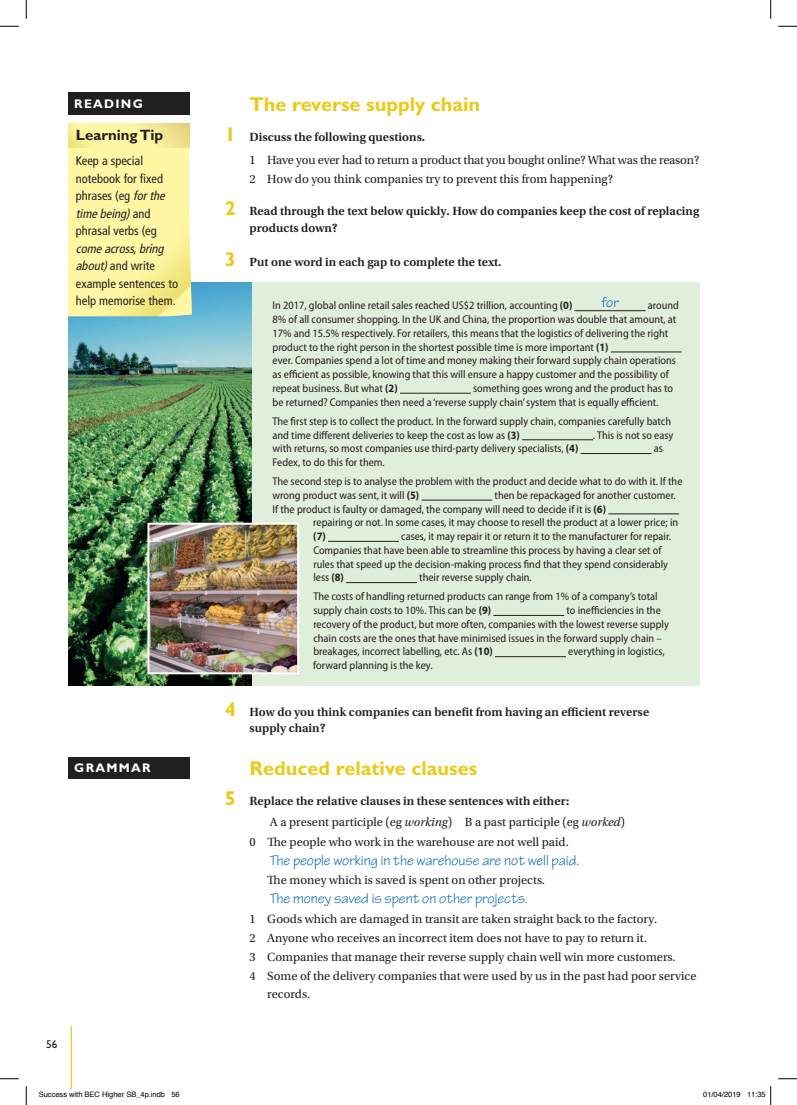
<style>
.page{position:relative;width:797px;height:1105px;background:#fff}
.page>*{position:absolute;margin:0;border:0;box-sizing:border-box;transform-origin:0 0}
.t1{font:700 20px "Gill Sans Std";color:#ebca17}
.t2{font:15px "Tekton Pro";color:#0166b3}
.t3{font:700 15px "Gill Sans Std";color:#231f20}
.t4{font:12.5px/19.2px "Utopia Std";color:#231f20}
.t5{font:600 12.5px/16.2px "Utopia Std";color:#231f20}
.t6{font:condensed 12.5px/17.5px "Frutiger LT Std";color:#231f20}
.t7{font:700 12.5px "Gill Sans Std";letter-spacing:.1em;color:#fff}
.t8{font:semi-condensed 11.25px/13.8px "Myriad Pro";color:#231f20}
.t9{font:700 semi-condensed 11.25px "Myriad Pro";color:#231f20}
.t10{font:11.25px "Gill Sans Std";color:#231f20}
.t11{font:7.5px "Helvetica";color:#000}
.s1{font-style:italic}
.s2{font-family:"Gill Sans Std";font-weight:700;font-size:20px;color:#ebca17}
.s3{font-weight:600}
.s4{font-weight:700}
.s5{font-weight:400}
.s6{font-weight:400;font-style:italic}
</style>
<div class="page">
<hr style="left:71px;top:1026px;width:1px;height:63px;background:#ebca17">
<div style="left:68px;top:282px;width:631px;height:404px;background:#e0efdb"></div>
<img style="left:68px;top:282px;width:184px;height:404px">
<div style="left:68px;top:93px;width:121px;height:22px;background:#231f20"></div>
<svg style="left:68px;top:123px;width:124px;height:193px;background:#fdf5a1"></svg>
<svg style="left:68px;top:123px;width:121px;height:25px;background:#f8ee9a"></svg>
<img style="left:150px;top:526px;width:146px;height:145px">
<div style="left:147px;top:523px;width:152px;height:151px;border:2px solid #fff"></div>
<hr style="left:574px;top:310px;width:71px;height:1px;background:#231f20">
<hr style="left:610px;top:352px;width:71px;height:1px;background:#231f20">
<hr style="left:400px;top:393px;width:71px;height:1px;background:#231f20">
<hr style="left:522px;top:439px;width:71px;height:1px;background:#231f20">
<hr style="left:580px;top:453px;width:71px;height:1px;background:#231f20">
<hr style="left:421px;top:500px;width:71px;height:1px;background:#231f20">
<hr style="left:608px;top:513px;width:71px;height:1px;background:#231f20">
<hr style="left:328px;top:541px;width:71px;height:1px;background:#231f20">
<hr style="left:346px;top:582px;width:71px;height:1px;background:#231f20">
<hr style="left:493px;top:615px;width:71px;height:1px;background:#231f20">
<hr style="left:495px;top:656px;width:71px;height:1px;background:#231f20">
<div style="left:68px;top:757px;width:121px;height:22px;background:#231f20"></div>
<svg style="left:0;top:25px;width:19px;height:2px"></svg>
<svg style="left:778px;top:25px;width:19px;height:2px"></svg>
<svg style="left:0;top:1078px;width:19px;height:1px"></svg>
<svg style="left:778px;top:1078px;width:19px;height:1px"></svg>
<svg style="left:25px;top:0;width:2px;height:19px"></svg>
<svg style="left:25px;top:1086px;width:2px;height:19px"></svg>
<svg style="left:770px;top:0;width:1px;height:19px"></svg>
<svg style="left:770px;top:1086px;width:1px;height:19px"></svg>
<p class="t7" style="left:74px;top:97px;width:70px">READING</p>
<h2 class="t3" style="left:76px;top:126px;width:89px">Learning Tip</h2>
<p class="t6" style="left:76px;top:152px;width:93px">Keep a special notebook for fixed phrases (eg <span class="s1">forthe timebeing)</span>a n d phrasal verbs (eg</p>
<p class="t6" style="left:76px;top:240px;width:104px"><span class="s1">comeacross,bring about)</span>and write example sentences to help memorise them.</p>
<p class="t7" style="left:74px;top:760px;width:78px">GRAMMAR</p>
<p class="t10" style="left:46px;top:1037px;width:13px">56</p>
<h1 class="t1" style="left:249px;top:92px;width:232px">The reverse supply chain</h1>
<p class="t4" style="left:249px;top:126px;width:451px;line-height:22.8px;text-indent:-25px"><span class="s2">1</span> <span class="s3">Discuss the following questions.<br></span>1 Have you ever had to return a product that you bought online? What was the reason?</p>
<p class="t4" style="left:249px;top:170px;width:365px">2 How do you think companies try to prevent this from happening?</p>
<p class="t5" style="left:249px;top:203px;width:451px;text-indent:-25px"><span class="s2">2</span> Read through the text below quickly. How do companies keep the cost of replacing products down?</p>
<p class="t5" style="left:225px;top:254px;width:278px"><span class="s2">3</span> Put one word in each gap to complete the text.</p>
<p class="t8" style="left:272px;top:299px;width:301px">In 2017, global online retail sales reached US$2 trillion, accounting <span class="s4">(0)</span></p>
<h2 class="t2" style="left:601px;top:294px;width:19px">for</h2>
<p class="t8" style="left:272px;top:299px;width:408px;text-indent:375px">around 8% of all consumer shopping. In the UK and China, the proportion was double that amount, at 17% and 15.5% respectively. For retailers, this means that the logistics of delivering the right product to the right person in the shortest possible time is more important <span class="s4">(1)<br></span>ever. Companies spend a lot of time and money making their forward supply chain operations as efficient as possible, knowing that this will ensure a happy customer and the possibility of repeat business. But what <span class="s4">(2)</span></p>
<p class="t8" style="left:272px;top:382px;width:402px;text-indent:200px">something goes wrong and the product has to be returned? Companies then need a ‘reverse supply chain’ system that is equally efficient.</p>
<p class="t8" style="left:272px;top:414px;width:400px">The first step is to collect the product. In the forward supply chain, companies carefully batch and time different deliveries to keep the cost as low as <span class="s4">(3)</span></p>
<p class="t8" style="left:593px;top:428px;width:82px">. This is not so easy</p>
<p class="t8" style="left:272px;top:442px;width:307px">with returns, so most companies use third-party delivery specialists, <span class="s4">(4)</span></p>
<p class="t8" style="left:653px;top:442px;width:11px">as</p>
<p class="t8" style="left:272px;top:453px;width:411px;line-height:19.1px">Fedex, to do this for them.<br>The second step is to analyse the problem with the product and decide what to do with it. If the</p>
<p class="t8" style="left:272px;top:488px;width:148px">wrong product was sent, it will <span class="s4">(5)</span></p>
<p class="t8" style="left:272px;top:488px;width:405px;text-indent:222px">then be repackaged for another customer.<br>If the product is faulty or damaged, the company will need to decide if it is <span class="s4">(6)</span></p>
<p class="t8" style="left:313px;top:516px;width:366px">repairing or not. In some cases, it may choose to resell the product at a lower price; in</p>
<p class="t9" style="left:313px;top:530px;width:14px">(7)</p>
<p class="t8" style="left:313px;top:530px;width:359px;text-indent:88px">cases, it may repair it or return it to the manufacturer for repair.<br>Companies that have been able to streamline this process by having a clear set of rules that speed up the decision-making process find that they spend considerably less <span class="s4">(8)</span></p>
<p class="t8" style="left:313px;top:568px;width:346px;line-height:19.1px;text-indent:106px">their reverse supply chain.<br>The costs of handling returned products can range from 1% of a company’s total</p>
<p class="t8" style="left:313px;top:604px;width:179px">supply chain costs to 10%. This can be <span class="s4">(9)</span></p>
<p class="t8" style="left:313px;top:604px;width:357px;text-indent:253px">to inefficiencies in the recovery of the product, but more often, companies with the lowest reverse supply chain costs are the ones that have minimised issues in the forward supply chain – breakages, incorrect labelling, etc. As <span class="s4">(10)</span></p>
<p class="t8" style="left:568px;top:645px;width:98px">everything in logistics,</p>
<p class="t8" style="left:313px;top:659px;width:121px">forward planning is the key.</p>
<p class="t5" style="left:249px;top:704px;width:401px;text-indent:-25px"><span class="s2">4</span> How do you think companies can benefit from having an efficient reverse supply chain?</p>
<h1 class="t1" style="left:249px;top:756px;width:229px">Reduced relative clauses</h1>
<p class="t5" style="left:270px;top:791px;width:357px;line-height:21px;text-indent:-45px"><span class="s2">5</span> Replace the relative clauses in these sentences with either:<br><span class="s5">A a present participle (eg</span> <span class="s6">working</span><span class="s5">) B a past participle (eg</span> <span class="s6">worked</span><span class="s5">)</span></p>
<p class="t4" style="left:249px;top:832px;width:321px">0 The people who work in the warehouse are not well paid.</p>
<h2 class="t2" style="left:270px;top:851px;width:311px">The people working in the warehouse are not well paid.</h2>
<p class="t4" style="left:267px;top:871px;width:279px">The money which is saved is spent on other projects.</p>
<h2 class="t2" style="left:270px;top:890px;width:259px">The money saved is spent on other projects.</h2>
<p class="t4" style="left:249px;top:909px;width:448px">1 Goods which are damaged in transit are taken straight back to the factory.<br>2 Anyone who receives an incorrect item does not have to pay to return it.<br>3 Companies that manage their reverse supply chain well win more customers.<br>4 Some of the delivery companies that were used by us in the past had poor service</p>
<p class="t4" style="left:267px;top:984px;width:44px">records.</p>
<p class="t11" style="left:39px;top:1089px;width:142px">Success with BEC Higher SB_4p.indb 56</p>
<p class="t11" style="left:703px;top:1089px;width:64px">01/04/2019 11:35</p>
</div>
